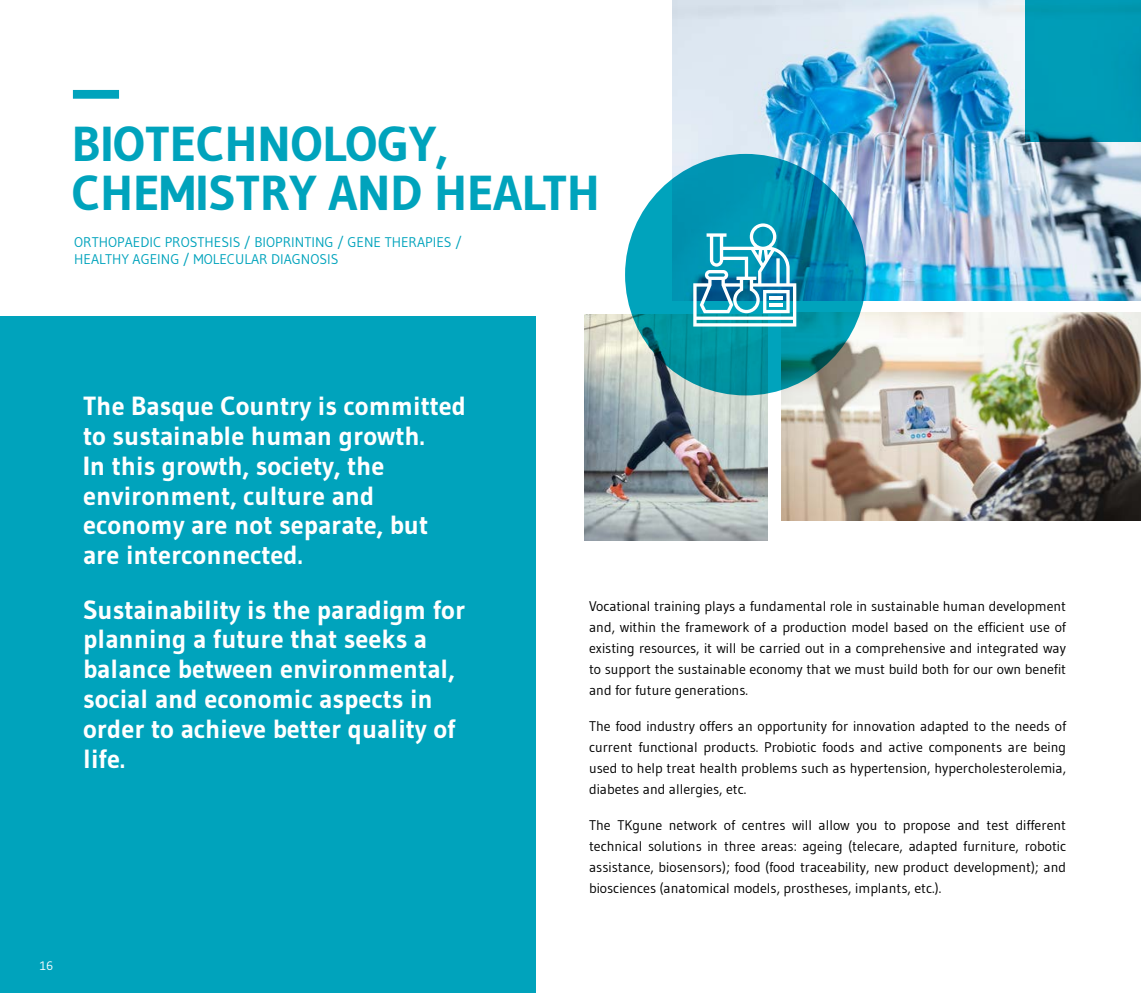
<style>
.page{position:relative;width:1141px;height:993px;background:#fff}
.page>*{position:absolute;margin:0;border:0;box-sizing:border-box;transform-origin:0 0}
.t1{font:700 49px/49px "Gudea";color:#00a3bc}
.t2{font:700 26.25px/29.8px "Gudea";color:#fff}
.t3{font:14px/21px "Gudea";color:#000;text-align:justify}
.t4{font:14px/17.5px "Gudea";color:#00a3bc}
.t5{font:12.25px "Gudea";color:#fff}
</style>
<div class="page">
<div style="left:0;top:316px;width:536px;height:676px;background:#00a3bc"></div>
<div style="left:73px;top:90px;width:46px;height:9px;background:#00a3bc"></div>
<img style="left:673px;top:0;width:468px;height:300px">
<img style="left:781px;top:313px;width:360px;height:207px">
<img style="left:584px;top:314px;width:184px;height:226px">
<svg style="left:625px;top:154px;width:241px;height:241px"></svg>
<div style="left:1026px;top:0;width:115px;height:142px;background:#009bb7"></div>
<svg style="left:693px;top:223px;width:103px;height:103px"></svg>
<h1 class="t1" style="left:72px;top:119px;width:529px">BIOTECHNOLOGY,<br>CHEMISTRY AND HEALTH</h1>
<p class="t4" style="left:74px;top:233px;width:389px">ORTHOPAEDIC PROSTHESIS / BIOPRINTING / GENE THERAPIES /<br>HEALTHY AGEING / MOLECULAR DIAGNOSIS</p>
<h2 class="t2" style="left:83px;top:391px;width:384px">The Basque Country is committed to sustainable human growth.<br>In this growth, society, the environment, culture and economy are not separate, but are interconnected.</h2>
<h2 class="t2" style="left:83px;top:594px;width:384px">Sustainability is the paradigm for planning a future that seeks a balance between environmental, social and economic aspects in order to achieve better quality of life.</h2>
<p class="t5" style="left:40px;top:957px;width:15px">16</p>
<p class="t3" style="left:589px;top:594px;width:478px">Vocational training plays a fundamental role in sustainable human development and, within the framework of a production model based on the efficient use of existing resources, it will be carried out in a comprehensive and integrated way to support the sustainable economy that we must build both for our own benefit and for future generations.</p>
<p class="t3" style="left:589px;top:714px;width:478px">The food industry offers an opportunity for innovation adapted to the needs of current functional products. Probiotic foods and active components are being used to help treat health problems such as hypertension, hypercholesterolemia, diabetes and allergies, etc.</p>
<p class="t3" style="left:589px;top:813px;width:479px">The TKgune network of centres will allow you to propose and test different technical solutions in three areas: ageing (telecare, adapted furniture, robotic assistance, biosensors); food (food traceability, new product development); and biosciences (anatomical models, prostheses, implants, etc.).</p>
</div>
